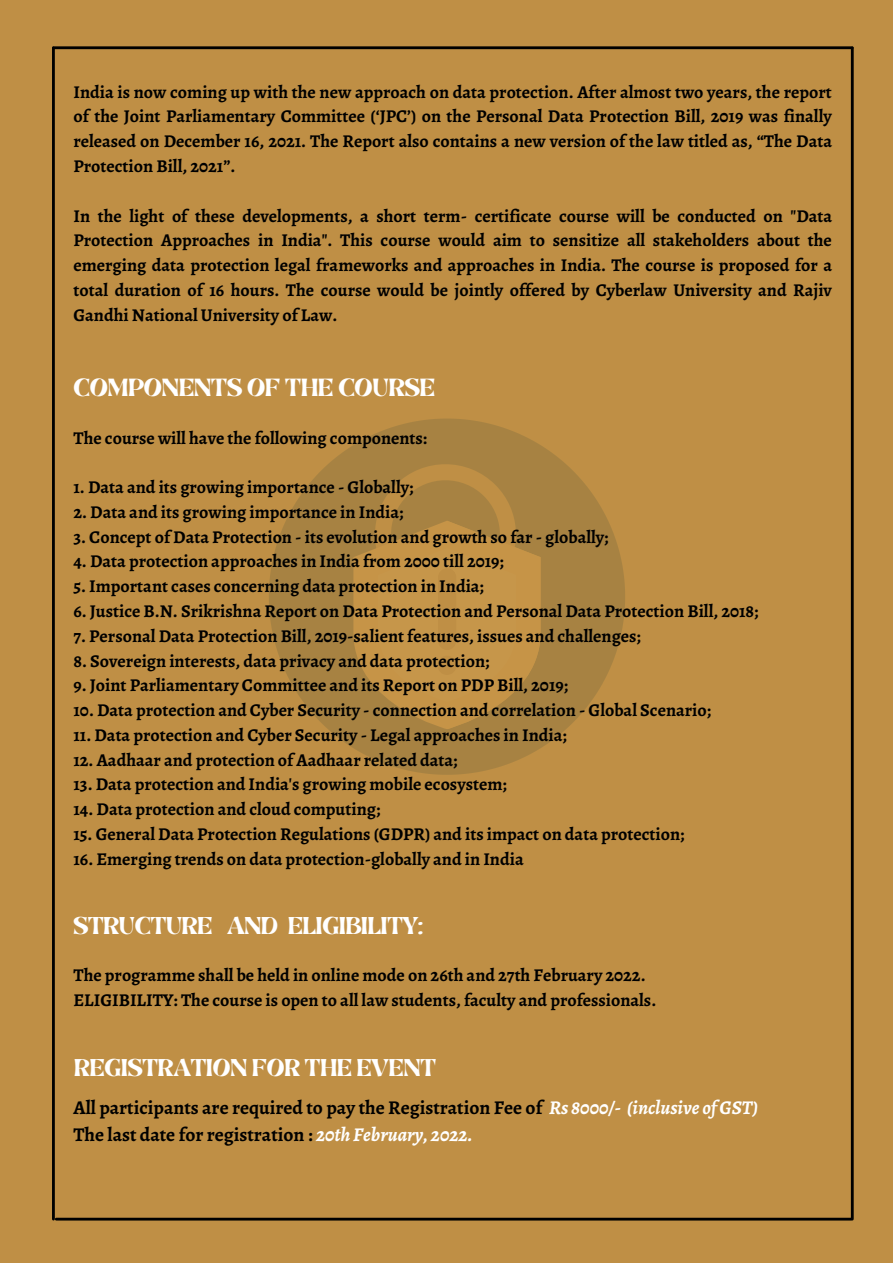
<style>
.page{position:relative;width:893px;height:1263px;background:#bf8f45}
.page>*{position:absolute;margin:0;border:0;box-sizing:border-box;transform-origin:0 0}
.t1{font:19.95px "Brasika Display";color:#fff}
.t2{font:700 19.5px "Alegreya";color:#000}
.t3{font:19.5px "Brasika Display";color:#fff}
.t4{font:700 18px/24.8px "Alegreya";color:#000;text-align:justify}
.s1{font-style:italic;color:#fff}
</style>
<div class="page">
<hr style="left:53px;top:46px;width:799px;height:3px;background:#000">
<hr style="left:851px;top:48px;width:2px;height:1171px;background:#000">
<hr style="left:52px;top:48px;width:3px;height:1171px;background:#000">
<hr style="left:56px;top:1218px;width:795px;height:2px;background:#000">
<svg style="left:269px;top:418px;width:356px;height:357px;fill:#a78242"></svg>
<svg style="left:353px;top:457px;width:187px;height:272px"></svg>
<div style="left:438px;top:568px;width:18px;height:82px;background:#bf8f45;border-radius:9px"></div>
<div style="left:437px;top:656px;width:19px;height:19px;background:#bf8f45;border-radius:50%"></div>
<p class="t4" style="left:73px;top:79px;width:760px">India is now coming up with the new approach on data protection. After almost two years, the report of the Joint Parliamentary Committee (‘JPC’) on the Personal Data Protection Bill, 2019 was finally released on December 16, 2021. The Report also contains a new version of the law titled as, “The Data Protection Bill, 2021”.</p>
<p class="t4" style="left:73px;top:203px;width:760px">In the light of these developments, a short term- certificate course will be conducted on "Data Protection Approaches in India". This course would aim to sensitize all stakeholders about the emerging data protection legal frameworks and approaches in India. The course is proposed for a total duration of 16 hours. The course would be jointly offered by Cyberlaw University and Rajiv Gandhi National University of Law.</p>
<p class="t1" style="left:74px;top:372px;width:363px">COMPONENTS OF THE COURSE</p>
<p class="t4" style="left:73px;top:425px;width:355px">The course will have the following components:</p>
<p class="t4" style="left:73px;top:475px;width:341px">1. Data and its growing importance - Globally;</p>
<p class="t4" style="left:73px;top:499px;width:331px">2. Data and its growing importance in India;</p>
<p class="t4" style="left:73px;top:524px;width:536px">3. Concept of Data Protection - its evolution and growth so far - globally;</p>
<p class="t4" style="left:73px;top:549px;width:432px">4. Data protection approaches in India from 2000 till 2019;</p>
<p class="t4" style="left:73px;top:574px;width:412px">5. Important cases concerning data protection in India;</p>
<p class="t4" style="left:73px;top:598px;width:686px">6. Justice B.N. Srikrishna Report on Data Protection and Personal Data Protection Bill, 2018;</p>
<p class="t4" style="left:73px;top:623px;width:569px">7. Personal Data Protection Bill, 2019-salient features, issues and challenges;</p>
<p class="t4" style="left:73px;top:648px;width:417px">8. Sovereign interests, data privacy and data protection;</p>
<p class="t4" style="left:73px;top:673px;width:496px">9. Joint Parliamentary Committee and its Report on PDP Bill, 2019;</p>
<p class="t4" style="left:73px;top:698px;width:639px">10. Data protection and Cyber Security - connection and correlation - Global Scenario;</p>
<p class="t4" style="left:73px;top:722px;width:495px">11. Data protection and Cyber Security - Legal approaches in India;</p>
<p class="t4" style="left:73px;top:747px;width:385px">12. Aadhaar and protection of Aadhaar related data;</p>
<p class="t4" style="left:73px;top:772px;width:435px">13. Data protection and India's growing mobile ecosystem;</p>
<p class="t4" style="left:73px;top:797px;width:308px">14. Data protection and cloud computing;</p>
<p class="t4" style="left:73px;top:821px;width:612px">15. General Data Protection Regulations (GDPR) and its impact on data protection;</p>
<p class="t4" style="left:73px;top:846px;width:452px">16. Emerging trends on data protection-globally and in India</p>
<p class="t3" style="left:73px;top:910px;width:351px">STRUCTURE AND ELIGIBILITY:</p>
<p class="t4" style="left:73px;top:962px;width:573px">The programme shall be held in online mode on 26th and 27th February 2022.</p>
<p class="t4" style="left:73px;top:987px;width:584px">ELIGIBILITY: The course is open to all law students, faculty and professionals.</p>
<p class="t3" style="left:74px;top:1053px;width:363px">REGISTRATION FOR THE EVENT</p>
<p class="t2" style="left:73px;top:1094px;width:686px">All participants are required to pay the Registration Fee of <span class="s1">Rs 8000/- (inclusive ofGST)</span></p>
<p class="t2" style="left:73px;top:1121px;width:401px">The last date for registration : <span class="s1">20th February, 2022.</span></p>
</div>
